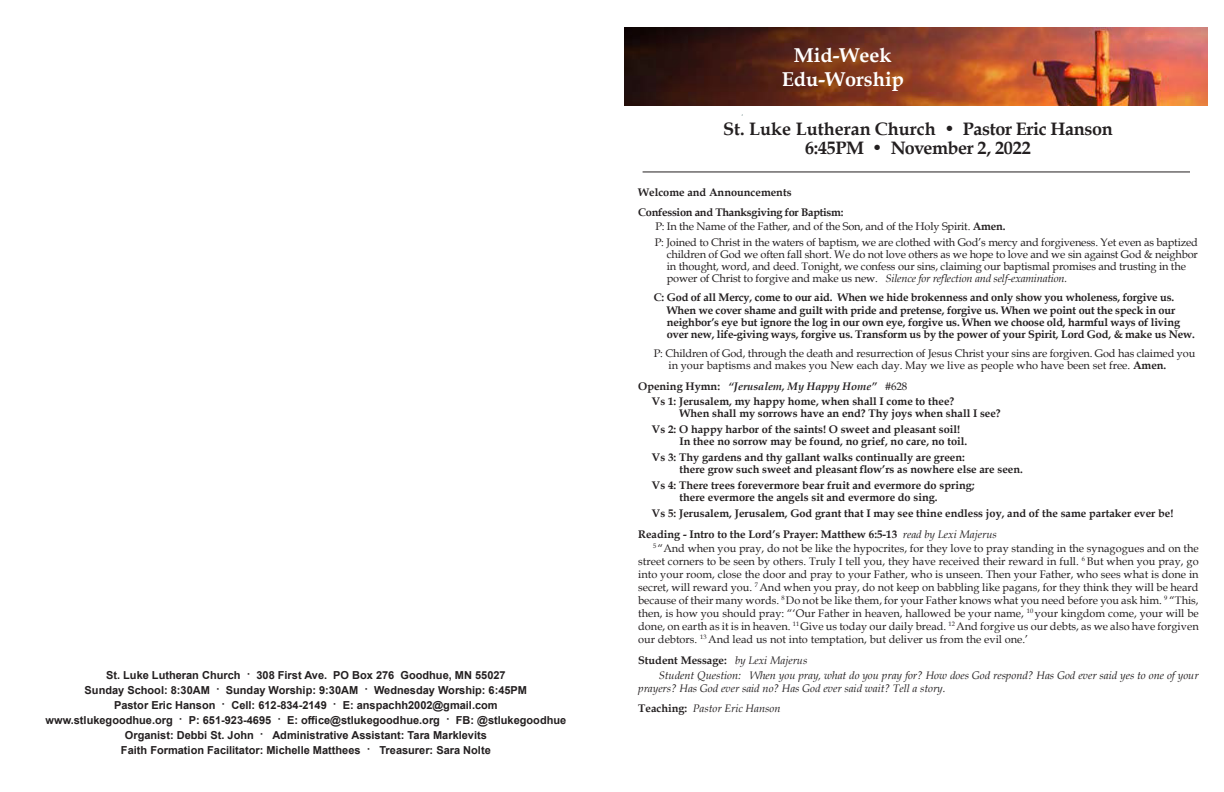
<style>
.page{position:relative;width:1224px;height:792px;background:#fff}
.page>*{position:absolute;margin:0;border:0;box-sizing:border-box;transform-origin:0 0}
.t1{font:700 20px "Book Antiqua";color:#fff}
.t2{font:700 18px "Book Antiqua";color:#231f20}
.t3{font:700 18px "Book Antiqua";letter-spacing:-.02em;color:#231f20}
.t4{font:11px/13px "Book Antiqua";letter-spacing:-.015em;color:#231f20;text-align:justify}
.t5{font:700 11px "Book Antiqua";color:#231f20}
.t6{font:700 11px "Arial";color:#231f20}
.t7{font:italic 11px/13px "Book Antiqua";color:#231f20}
.t8{font:700 11px/20px "Book Antiqua";letter-spacing:-.025em;color:#231f20}
.t9{font:italic 700 11px "Book Antiqua";color:#231f20}
.s1{font-weight:400}
.s2{font-weight:700}
.s3{font-style:normal}
.s4{font-weight:400;font-style:normal}
.s5{font-weight:400;font-style:italic}
.s6{font-weight:700;font-style:normal}
</style>
<div class="page">
<hr style="left:643px;top:171px;width:547px;height:1px;background:#231f20">
<img style="left:625px;top:27px;width:583px;height:78px">
<p class="t6" style="left:106px;top:667px;width:401px">St. Luke Lutheran Church · 308 First Ave. PO Box 276 Goodhue, MN 55027</p>
<p class="t6" style="left:85px;top:682px;width:444px">Sunday School: 8:30AM · Sunday Worship: 9:30AM · Wednesday Worship: 6:45PM</p>
<p class="t6" style="left:114px;top:697px;width:385px">Pastor Eric Hanson · Cell: 612-834-2149 · E: anspachh2002@gmail.com</p>
<p class="t6" style="left:46px;top:712px;width:522px">www.stlukegoodhue.org · P: 651-923-4695 · E: office@stlukegoodhue.org · FB: @stlukegoodhue</p>
<p class="t6" style="left:125px;top:727px;width:364px">Organist: Debbi St. John · Administrative Assistant: Tara Marklevits</p>
<p class="t6" style="left:121px;top:742px;width:371px">Faith Formation Facilitator: Michelle Matthees · Treasurer: Sara Nolte</p>
<p class="t1" style="left:794px;top:41px;width:99px">Mid-Week</p>
<p class="t1" style="left:782px;top:65px;width:124px">Edu-Worship</p>
<p class="t2" style="left:723px;top:116px;width:391px">St. Luke Lutheran Church <span class="s1">•</span> Pastor Eric Hanson</p>
<p class="t3" style="left:805px;top:135px;width:227px">6:45PM <span class="s1">•</span> November 2, 2022</p>
<p class="t8" style="left:638px;top:182px;width:207px">Welcome and Announcements<br>Confession and Thanksgiving for Baptism:</p>
<p class="t4" style="left:656px;top:219px;width:352px">P: In the Name of the Father, and of the Son, and of the Holy Spirit. <span class="s2">Amen.</span></p>
<p class="t4" style="left:655px;top:235px;width:545px">P: Joined to Christ in the waters of baptism, we are clothed with God’s mercy and forgiveness. Yet even as baptized</p>
<p class="t4" style="left:667px;top:247px;width:533px">children of God we often fall short. We do not love others as we hope to love and we sin against God &amp; neighbor</p>
<p class="t4" style="left:667px;top:259px;width:521px">in thought, word, and deed. Tonight, we confess our sins, claiming our baptismal promises and trusting in the</p>
<p class="t7" style="left:667px;top:271px;width:402px"><span class="s3">power of Christ to forgive and make us new.</span> Silence for reflection and self-examination.</p>
<p class="t5" style="left:654px;top:289px;width:522px">C: God of all Mercy, come to our aid. When we hide brokenness and only show you wholeness, forgive us.</p>
<p class="t5" style="left:667px;top:302px;width:510px">When we cover shame and guilt with pride and pretense, forgive us. When we point out the speck in our</p>
<p class="t5" style="left:667px;top:314px;width:515px">neighbor’s eye but ignore the log in our own eye, forgive us. When we choose old, harmful ways of living</p>
<p class="t5" style="left:667px;top:326px;width:530px">over new, life-giving ways, forgive us. Transform us by the power of your Spirit, Lord God, &amp; make us New.</p>
<p class="t4" style="left:654px;top:346px;width:543px">P: Children of God, through the death and resurrection of Jesus Christ your sins are forgiven. God has claimed you</p>
<p class="t4" style="left:668px;top:358px;width:499px">in your baptisms and makes you New each day. May we live as people who have been set free. <span class="s2">Amen.</span></p>
<p class="t9" style="left:638px;top:378px;width:270px"><span class="s3">Opening Hymn:</span> “Jerusalem, My Happy Home” <span class="s4">#628</span></p>
<p class="t5" style="left:652px;top:393px;width:304px">Vs 1: Jerusalem, my happy home, when shall I come to thee?</p>
<p class="t5" style="left:679px;top:405px;width:323px">When shall my sorrows have an end? Thy joys when shall I see?</p>
<p class="t5" style="left:652px;top:421px;width:310px">Vs 2: O happy harbor of the saints! O sweet and pleasant soil!</p>
<p class="t5" style="left:679px;top:433px;width:289px">In thee no sorrow may be found, no grief, no care, no toil.</p>
<p class="t5" style="left:652px;top:449px;width:314px">Vs 3: Thy gardens and thy gallant walks continually are green:</p>
<p class="t5" style="left:679px;top:461px;width:345px">there grow such sweet and pleasant flow’rs as nowhere else are seen.</p>
<p class="t5" style="left:652px;top:477px;width:324px">Vs 4: There trees forevermore bear fruit and evermore do spring;</p>
<p class="t5" style="left:679px;top:489px;width:260px">there evermore the angels sit and evermore do sing.</p>
<p class="t5" style="left:652px;top:505px;width:523px">Vs 5: Jerusalem, Jerusalem, God grant that I may see thine endless joy, and of the same partaker ever be!</p>
<p class="t5" style="left:638px;top:526px;width:360px">Reading - Intro to the Lord’s Prayer: Matthew 6:5-13 <span class="s5">read by Lexi Majerus</span></p>
<p class="t4" style="left:638px;top:541px;width:562px;text-indent:15px"><sup>5</sup> “And when you pray, do not be like the hypocrites, for they love to pray standing in the synagogues and on the street corners to be seen by others. Truly I tell you, they have received their reward in full. <sup>6</sup> But when you pray, go into your room, close the door and pray to your Father, who is unseen. Then your Father, who sees what is done in secret, will reward you. <sup>7</sup> And when you pray, do not keep on babbling like pagans, for they think they will be heard because of their many words. <sup>8</sup> Do not be like them, for your Father knows what you need before you ask him. <sup>9</sup> “This, then, is how you should pray: “‘Our Father in heaven, hallowed be your name, <sup>10</sup> your kingdom come, your will be done, on earth as it is in heaven. <sup>11</sup> Give us today our daily bread. <sup>12</sup> And forgive us our debts, as we also have forgiven our debtors. <sup>13</sup> And lead us not into temptation, but deliver us from the evil one.’</p>
<p class="t5" style="left:638px;top:652px;width:171px">Student Message: <span class="s5">by Lexi Majerus</span></p>
<p class="t7" style="left:638px;top:668px;width:562px;text-indent:21px">Student Question: When you pray, what do you pray for? How does God respond? Has God ever said yes to one of your prayers? Has God ever said no? Has God ever said wait? Tell a story.</p>
<p class="t7" style="left:638px;top:701px;width:144px"><span class="s6">Teaching:</span> Pastor Eric Hanson</p>
</div>
